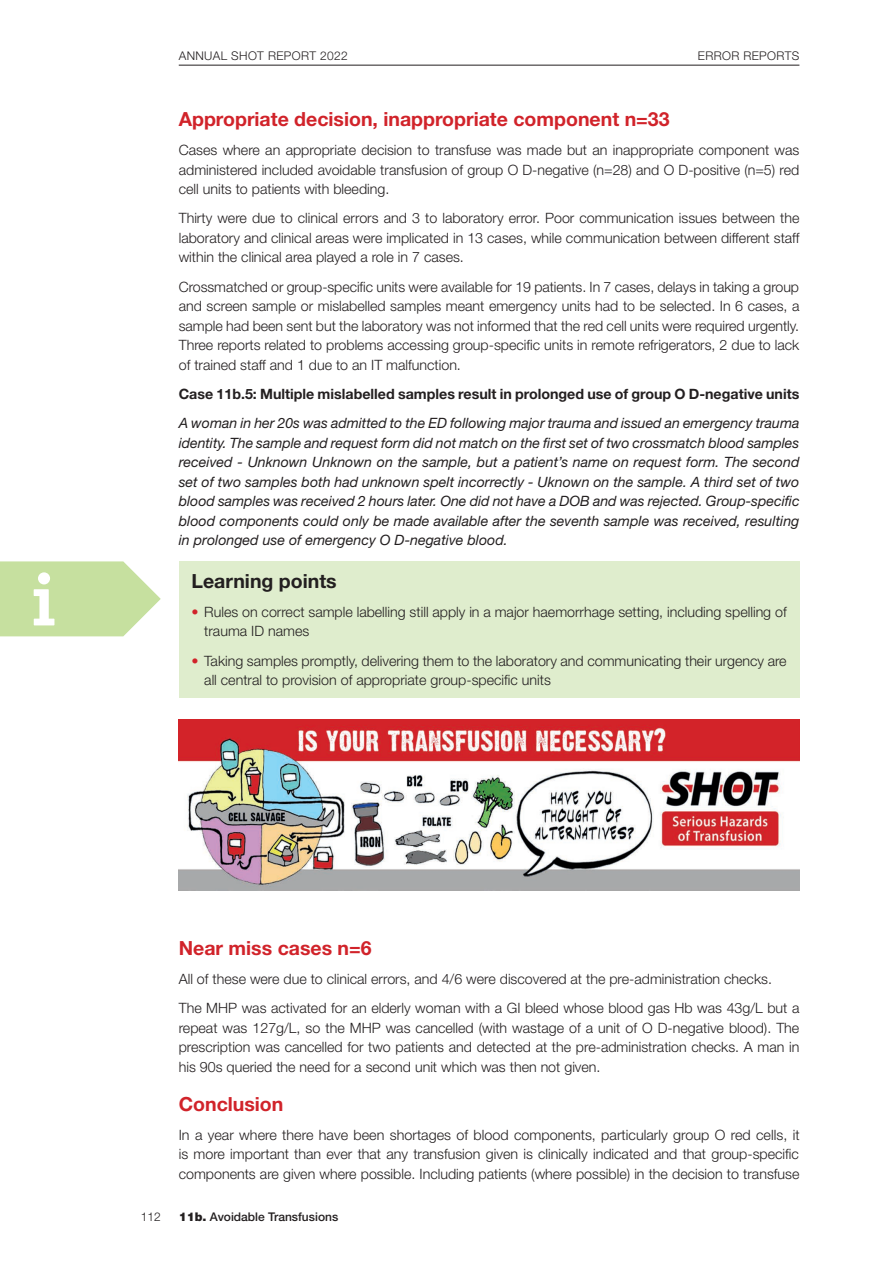
<style>
.page{position:relative;width:893px;height:1263px;background:#fff}
.page>*{position:absolute;margin:0;border:0;box-sizing:border-box;transform-origin:0 0}
.t1{font:700 19.5px "Helvetica Neue LT Std";color:#d1232a}
.t2{font:700 19.5px "Helvetica Neue LT Std";color:#231f20}
.t3{font:300 14.25px/19.5px "Helvetica Neue LT Std";color:#231f20;text-align:justify}
.t4{font:italic 14.25px/19.5px "Helvetica Neue LT Std";color:#231f20;text-align:justify}
.t5{font:700 14.25px "Helvetica Neue LT Std";color:#231f20}
.t6{font:300 12px "Helvetica Neue LT Std";letter-spacing:.03em;color:#231f20}
.t7{font:500 12px "Helvetica Neue LT Std";color:#231f20}
.s1{color:#d1232a}
.s2{font-weight:900}
</style>
<div class="page">
<hr style="left:179px;top:65px;width:620px;height:1px;background:#231f20">
<div style="left:179px;top:561px;width:620px;height:137px;background:#dfedcd"></div>
<img style="left:179px;top:719px;width:620px;height:171px">
<svg style="left:0;top:561px;width:161px;height:75px"></svg>
<p class="t6" style="left:179px;top:48px;width:171px">ANNUAL SHOT REPORT 2022</p>
<p class="t6" style="left:698px;top:48px;width:103px">ERROR REPORTS</p>
<h1 class="t1" style="left:179px;top:107px;width:492px">Appropriate decision, inappropriate component n=33</h1>
<p class="t3" style="left:179px;top:140px;width:622px">Cases where an appropriate decision to transfuse was made but an inappropriate component was administered included avoidable transfusion of group O D-negative (n=28) and O D-positive (n=5) red cell units to patients with bleeding.</p>
<p class="t3" style="left:179px;top:208px;width:622px">Thirty were due to clinical errors and 3 to laboratory error. Poor communication issues between the laboratory and clinical areas were implicated in 13 cases, while communication between different staff within the clinical area played a role in 7 cases.</p>
<p class="t3" style="left:179px;top:276px;width:622px">Crossmatched or group-specific units were available for 19 patients. In 7 cases, delays in taking a group and screen sample or mislabelled samples meant emergency units had to be selected. In 6 cases, a sample had been sent but the laboratory was not informed that the red cell units were required urgently.<br>Three reports related to problems accessing group-specific units in remote refrigerators, 2 due to lack of trained staff and 1 due to an IT malfunction.</p>
<p class="t5" style="left:179px;top:385px;width:622px">Case 11b.5: Multiple mislabelled samples result in prolonged use of group O D-negative units</p>
<p class="t4" style="left:179px;top:413px;width:622px">A woman in her 20s was admitted to the ED following major trauma and issued an emergency trauma identity. The sample and request form did not match on the first set of two crossmatch blood samples received - Unknown Unknown on the sample, but a patient’s name on request form. The second set of two samples both had unknown spelt incorrectly - Uknown on the sample. A third set of two blood samples was received 2 hours later. One did not have a DOB and was rejected. Group-specific blood components could only be made available after the seventh sample was received, resulting in prolonged use of emergency O D-negative blood.</p>
<h1 class="t2" style="left:192px;top:568px;width:147px">Learning points</h1>
<p class="t3" style="left:204px;top:602px;width:584px;text-indent:-13px"><span class="s1">•</span> Rules on correct sample labelling still apply in a major haemorrhage setting, including spelling of trauma ID names</p>
<p class="t3" style="left:204px;top:650px;width:584px;text-indent:-13px"><span class="s1">•</span> Taking samples promptly, delivering them to the laboratory and communicating their urgency are all central to provision of appropriate group-specific units</p>
<p class="t6" style="left:141px;top:1209px;width:22px">112</p>
<h1 class="t1" style="left:179px;top:936px;width:194px">Near miss cases n=6</h1>
<p class="t3" style="left:179px;top:964px;width:622px;line-height:29.2px">All of these were due to clinical errors, and 4/6 were discovered at the pre-administration checks.<br>The MHP was activated for an elderly woman with a GI bleed whose blood gas Hb was 43g/L but a</p>
<p class="t3" style="left:179px;top:1017px;width:622px">repeat was 127g/L, so the MHP was cancelled (with wastage of a unit of O D-negative blood). The prescription was cancelled for two patients and detected at the pre-administration checks. A man in his 90s queried the need for a second unit which was then not given.</p>
<h1 class="t1" style="left:179px;top:1092px;width:106px">Conclusion</h1>
<p class="t3" style="left:179px;top:1125px;width:622px">In a year where there have been shortages of blood components, particularly group O red cells, it is more important than ever that any transfusion given is clinically indicated and that group-specific components are given where possible. Including patients (where possible) in the decision to transfuse</p>
<p class="t7" style="left:179px;top:1209px;width:161px"><span class="s2">11b.</span> Avoidable Transfusions</p>
</div>
